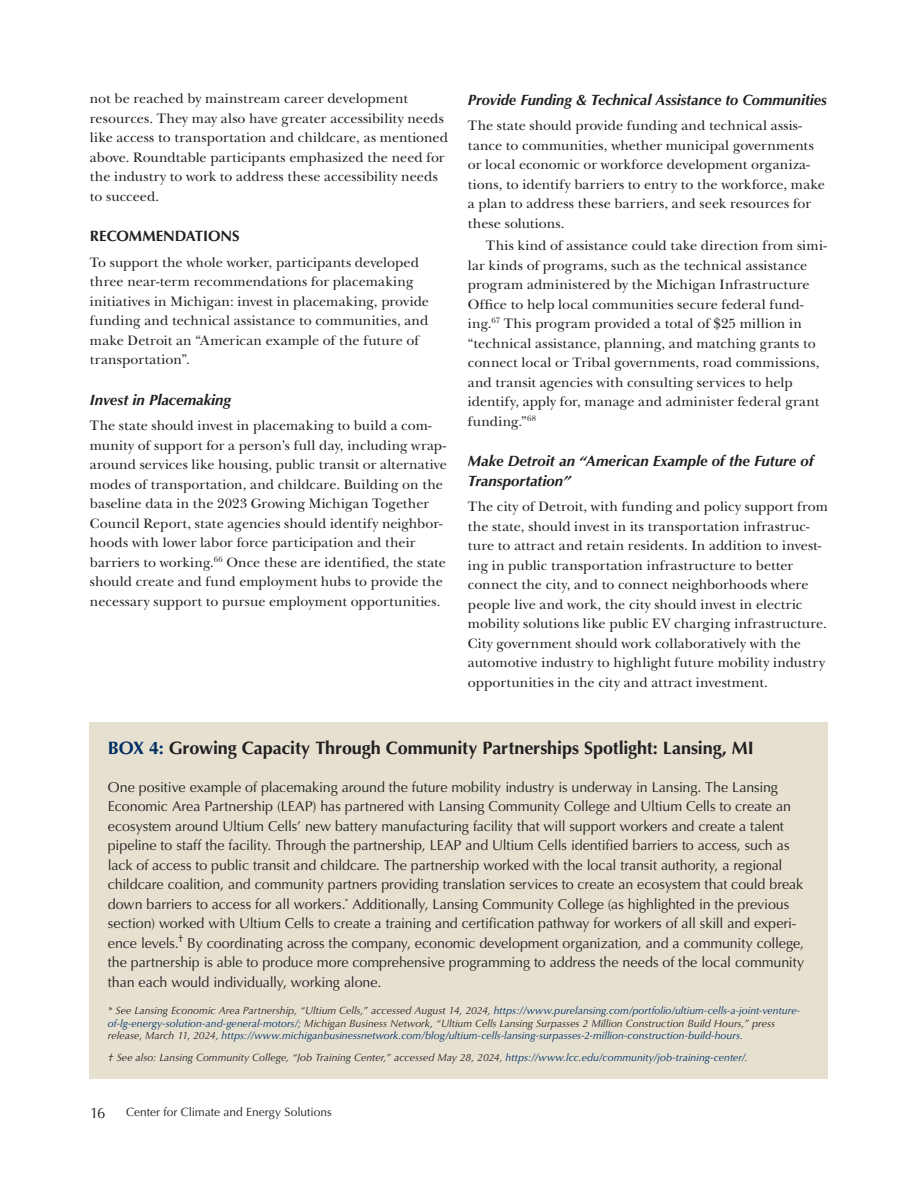
<style>
.page{position:relative;width:918px;height:1188px;background:#fff}
.page>*{position:absolute;margin:0;border:0;box-sizing:border-box;transform-origin:0 0}
.FCI_Figure_Box_Table_Header{font:700 18px "Optima LT Std";letter-spacing:-.005em;color:#231f20}
.FCI_Sub-Sub_12Optima_Bold_Ital_10{font:italic 700 15px/19.5px "Optima LT Std";color:#231f20}
.FCI_Subhead_Optima_Bold_Caps_10{font:700 15px "Optima LT Std";letter-spacing:-.005em;color:#231f20}
.t1{font:15px "Optima LT Std";color:#231f20}
.FCI_Body_Copy_1P{font:14.25px/19.5px "New Baskerville Std";letter-spacing:.005em;color:#231f20}
.FCI_Box_Copy{font:14.25px/19.5px "Optima";letter-spacing:-.005em;color:#231f20}
.FCI_Body_Copy{font:14.25px/19.5px "New Baskerville Std";letter-spacing:.01em;color:#231f20}
.t2{font:12px "Optima LT Std";color:#231f20}
.FCI_Figure_Source{font:italic 10.5px/12.6px "Optima LT Std";letter-spacing:.005em;color:#002e64}
.FCI_Figure_Source-2{font:italic 10.5px "Optima LT Std";letter-spacing:.005em;color:#231f20}
.s1{color:#002e64}
.s2{color:#231f20}
</style>
<div class="page">
<div style="left:90px;top:723px;width:738px;height:356px;background:#e5e0d0"></div>
<p class="FCI_Body_Copy" style="left:90px;top:89px;width:360px">not be reached by mainstream career development resources. They may also have greater accessibility needs like access to transportation and childcare, as mentioned above. Roundtable participants emphasized the need for the industry to work to address these accessibility needs to succeed.</p>
<p class="FCI_Subhead_Optima_Bold_Caps_10" style="left:90px;top:228px;width:151px">RECOMMENDATIONS</p>
<p class="FCI_Body_Copy_1P" style="left:90px;top:253px;width:341px">To support the whole worker, participants developed three near-term recommendations for placemaking initiatives in Michigan: invest in placemaking, provide funding and technical assistance to communities, and make Detroit an “American example of the future of transportation”.</p>
<p class="FCI_Sub-Sub_12Optima_Bold_Ital_10" style="left:90px;top:390px;width:143px">Invest in Placemaking</p>
<p class="FCI_Body_Copy_1P" style="left:90px;top:416px;width:359px">The state should invest in placemaking to build a com&shy;munity of support for a person’s full day, including wrap&shy;around services like housing, public transit or alternative modes of transportation, and childcare. Building on the baseline data in the 2023 Growing Michigan Together Council Report, state agencies should identify neighbor&shy;hoods with lower labor force participation and their barriers to working.<sup>66</sup> Once these are identified, the state should create and fund employment hubs to provide the necessary support to pursue employment opportunities.</p>
<p class="FCI_Sub-Sub_12Optima_Bold_Ital_10" style="left:468px;top:90px;width:361px">Provide Funding &amp; Technical Assistance to Communities</p>
<p class="FCI_Body_Copy_1P" style="left:468px;top:116px;width:359px">The state should provide funding and technical assis&shy;tance to communities, whether municipal governments or local economic or workforce development organiza&shy;tions, to identify barriers to entry to the workforce, make a plan to address these barriers, and seek resources for these solutions.</p>
<p class="FCI_Body_Copy" style="left:468px;top:236px;width:360px;text-indent:18px">This kind of assistance could take direction from simi&shy;lar kinds of programs, such as the technical assistance program administered by the Michigan Infrastructure Office to help local communities secure federal fund&shy;ing.<sup>67</sup> This program provided a total of $25 million in “technical assistance, planning, and matching grants to connect local or Tribal governments, road commissions, and transit agencies with consulting services to help identify, apply for, manage and administer federal grant funding.”<sup>68</sup></p>
<p class="FCI_Sub-Sub_12Optima_Bold_Ital_10" style="left:468px;top:451px;width:347px">Make Detroit an “American Example of the Future of<br>Transportation”</p>
<p class="FCI_Body_Copy_1P" style="left:468px;top:497px;width:362px">The city of Detroit, with funding and policy support from the state, should invest in its transportation infrastruc&shy;ture to attract and retain residents. In addition to invest&shy;ing in public transportation infrastructure to better connect the city, and to connect neighborhoods where people live and work, the city should invest in electric mobility solutions like public EV charging infrastructure.<br>City government should work collaboratively with the automotive industry to highlight future mobility industry opportunities in the city and attract investment.</p>
<p class="FCI_Figure_Box_Table_Header" style="left:108px;top:737px;width:647px"><span class="s1">BOX 4:</span> Growing Capacity Through Community Partnerships Spotlight: Lansing, MI</p>
<p class="FCI_Box_Copy" style="left:108px;top:777px;width:698px">One positive example of placemaking around the future mobility industry is underway in Lansing. The Lansing Economic Area Partnership (LEAP) has partnered with Lansing Community College and Ultium Cells to create an ecosystem around Ultium Cells’ new battery manufacturing facility that will support workers and create a talent pipeline to staff the facility. Through the partnership, LEAP and Ultium Cells identified barriers to access, such as lack of access to public transit and childcare. The partnership worked with the local transit authority, a regional childcare coalition, and community partners providing translation services to create an ecosystem that could break down barriers to access for all workers.<sup>*</sup> Additionally, Lansing Community College (as highlighted in the previous section) worked with Ultium Cells to create a training and certification pathway for workers of all skill and experi&shy;ence levels.<sup>†</sup> By coordinating across the company, economic development organization, and a community college, the partnership is able to produce more comprehensive programming to address the needs of the local community than each would individually, working alone.</p>
<p class="FCI_Figure_Source" style="left:108px;top:1004px;width:694px"><span class="s2">* See Lansing Economic Area Partnership, “Ultium Cells,” accessed August 14, 2024,</span> https://www.purelansing.com/portfolio/ultium-cells-a-joint-venture&shy;of-lg-energy-solution-and-general-motors/<span class="s2">; Michigan Business Network, “Ultium Cells Lansing Surpasses 2 Million Construction Build Hours,” press release, March 11, 2024,</span> https://www.michiganbusinessnetwork.com/blog/ultium-cells-lansing-surpasses-2-million-construction-build-hours<span class="s2">.</span></p>
<p class="FCI_Figure_Source-2" style="left:108px;top:1051px;width:641px">† See also: Lansing Community College, “Job Training Center,” accessed May 28, 2024, <span class="s1">https://www.lcc.edu/community/job-training-center/</span>.</p>
<p class="t1" style="left:90px;top:1104px;width:17px">16</p>
<p class="t2" style="left:126px;top:1105px;width:207px">Center for Climate and Energy Solutions</p>
</div>
